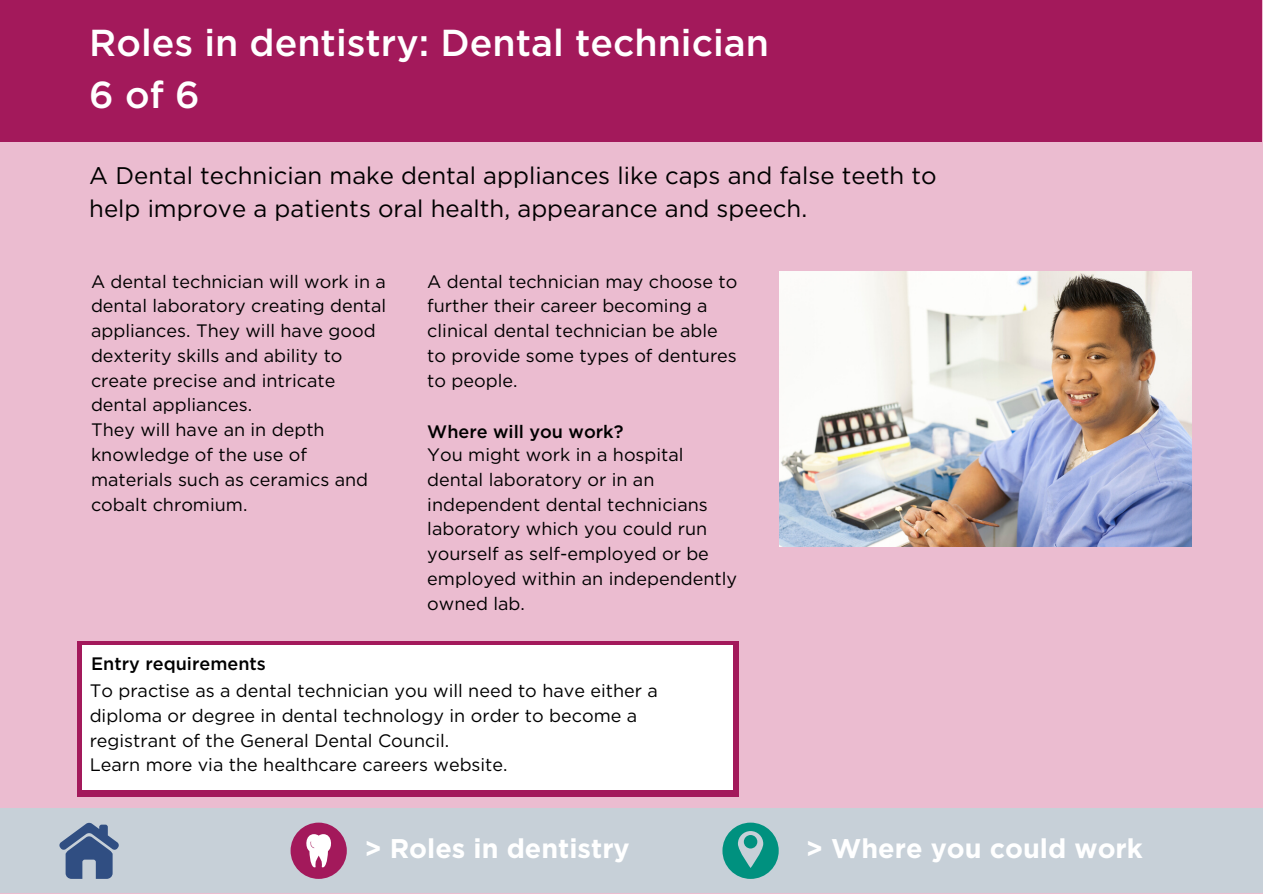
<style>
.page{position:relative;width:1263px;height:894px;background:#fff}
.page>*{position:absolute;margin:0;border:0;box-sizing:border-box;transform-origin:0 0}
.t1{font:500 37.5px "Gotham";color:#fff}
.t2{font:700 27px "Gotham";color:#fff}
.t3{font:24px/32.5px "Gotham";color:#000}
.t4{font:18px/24.8px "Gotham";color:#000}
.t5{font:500 18px "Gotham";color:#000}
</style>
<div class="page">
<div style="left:0;top:0;width:1263px;height:893px;background:#ebbcd0"></div>
<div style="left:0;top:808px;width:1263px;height:84px;background:#c7d0d8"></div>
<svg style="left:59px;top:822px;width:60px;height:56px"></svg>
<div style="left:291px;top:822px;width:56px;height:56px;background:#a3195b;border-radius:50%"></div>
<svg style="left:306px;top:834px;width:25px;height:34px"></svg>
<svg style="left:722px;top:822px;width:57px;height:56px"></svg>
<div style="left:0;top:0;width:1262px;height:142px;background:#a3195b"></div>
<div style="left:78px;top:641px;width:661px;height:155px;background:#a3195b"></div>
<div style="left:83px;top:645px;width:650px;height:144px;background:#fff"></div>
<img style="left:779px;top:271px;width:413px;height:275px">
<p class="t1" style="left:89px;top:26px;width:681px">Roles in dentistry: Dental technician</p>
<p class="t1" style="left:89px;top:78px;width:112px">6of6</p>
<p class="t3" style="left:89px;top:161px;width:849px">A Dental technician make dental appliances like caps and false teeth to help improve a patients oral health, appearance and speech.</p>
<p class="t4" style="left:91px;top:270px;width:297px">A dental technician will work in a dental laboratory creating dental appliances. They will have good dexterity skills and ability to create precise and intricate dental appliances.</p>
<p class="t4" style="left:91px;top:418px;width:279px">They will have an in depth knowledge of the use of materials such as ceramics and cobalt chromium.</p>
<p class="t5" style="left:91px;top:655px;width:176px">Entry requirements</p>
<p class="t4" style="left:427px;top:270px;width:312px">A dental technician may choose to further their career becoming a clinical dental technician be able to provide some types of dentures to people.</p>
<p class="t5" style="left:427px;top:423px;width:198px">Where will you work?</p>
<p class="t4" style="left:427px;top:443px;width:311px">You might work in a hospital dental laboratory or in an independent dental technicians laboratory which you could run yourself as self-employed or be employed within an independently owned lab.</p>
<p class="t4" style="left:90px;top:679px;width:570px">To practise as a dental technician you will need to have either a diploma or degree in dental technology in order to become a registrant of the General Dental Council.</p>
<p class="t4" style="left:90px;top:753px;width:419px">Learn more via the healthcare careers website.</p>
<p class="t2" style="left:364px;top:836px;width:267px">&gt; Roles in dentistry</p>
<p class="t2" style="left:806px;top:836px;width:339px">&gt; Where you could work</p>
</div>
